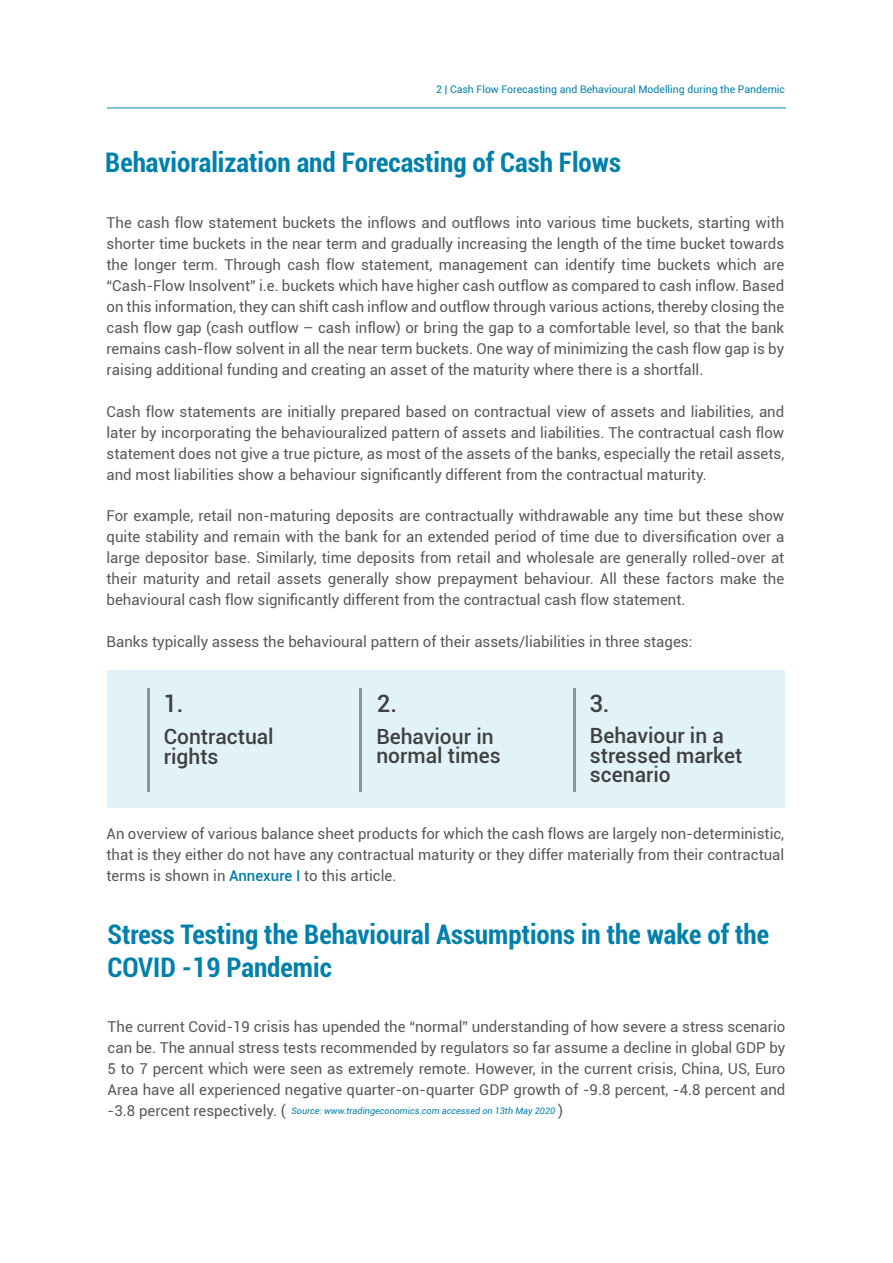
<style>
.page{position:relative;width:893px;height:1263px;background:#fff}
.page>*{position:absolute;margin:0;border:0;box-sizing:border-box;transform-origin:0 0}
.t1{font:700 condensed 27px/33px "Roboto";color:#0180ab}
.t2{font:500 24px "Roboto";color:#404041}
.t3{font:500 21px/19.5px "Roboto";color:#404041}
.t4{font:15px/21px "Roboto";color:#59595c;text-align:justify}
.t5{font:10.5px "Roboto";color:#0180ab}
.t6{font:italic 9px "Roboto";color:#0180ab}
.s1{font-weight:500;color:#0180ab}
</style>
<div class="page">
<hr style="left:107px;top:108px;width:679px;height:1px;background:#0080ac">
<div style="left:107px;top:670px;width:677px;height:137px;background:#e1f3f8"></div>
<hr style="left:147px;top:688px;width:3px;height:104px;background:#929497">
<hr style="left:359px;top:688px;width:2px;height:104px;background:#929497">
<hr style="left:573px;top:688px;width:3px;height:104px;background:#929497">
<p class="t5" style="left:436px;top:82px;width:350px">2 | Cash Flow Forecasting and Behavioural Modelling during the Pandemic</p>
<h1 class="t1" style="left:105px;top:145px;width:517px">Behavioralization and Forecasting of Cash Flows</h1>
<p class="t4" style="left:107px;top:212px;width:679px">The cash flow statement buckets the inflows and outflows into various time buckets, starting with shorter time buckets in the near term and gradually increasing the length of the time bucket towards the longer term. Through cash flow statement, management can identify time buckets which are “Cash-Flow Insolvent” i.e. buckets which have higher cash outflow as compared to cash inflow. Based on this information, they can shift cash inflow and outflow through various actions, thereby closing the cash flow gap (cash outflow – cash inflow) or bring the gap to a comfortable level, so that the bank remains cash-flow solvent in all the near term buckets. One way of minimizing the cash flow gap is by raising additional funding and creating an asset of the maturity where there is a shortfall.</p>
<p class="t4" style="left:107px;top:401px;width:679px">Cash flow statements are initially prepared based on contractual view of assets and liabilities, and later by incorporating the behaviouralized pattern of assets and liabilities. The contractual cash flow statement does not give a true picture, as most of the assets of the banks, especially the retail assets, and most liabilities show a behaviour significantly different from the contractual maturity.</p>
<p class="t4" style="left:107px;top:505px;width:679px">For example, retail non-maturing deposits are contractually withdrawable any time but these show quite stability and remain with the bank for an extended period of time due to diversification over a large depositor base. Similarly, time deposits from retail and wholesale are generally rolled-over at their maturity and retail assets generally show prepayment behaviour. All these factors make the behavioural cash flow significantly different from the contractual cash flow statement.</p>
<p class="t4" style="left:107px;top:631px;width:587px">Banks typically assess the behavioural pattern of their assets/liabilities in three stages:</p>
<h2 class="t2" style="left:163px;top:687px;width:22px">1.</h2>
<h2 class="t2" style="left:377px;top:687px;width:22px">2.</h2>
<h2 class="t2" style="left:589px;top:687px;width:22px">3.</h2>
<h3 class="t3" style="left:164px;top:726px;width:111px">Contractual rights</h3>
<h3 class="t3" style="left:376px;top:726px;width:126px">Behaviour in normal times</h3>
<h3 class="t3" style="left:590px;top:725px;width:154px">Behaviour in a stressed market scenario</h3>
<p class="t4" style="left:107px;top:823px;width:679px">An overview of various balance sheet products for which the cash flows are largely non-deterministic, that is they either do not have any contractual maturity or they differ materially from their contractual terms is shown in <span class="s1">Annexure I</span> to this article.</p>
<h1 class="t1" style="left:107px;top:916px;width:663px">Stress Testing the Behavioural Assumptions in the wake of the<br>COVID -19 Pandemic</h1>
<p class="t4" style="left:108px;top:1015px;width:679px">The current Covid-19 crisis has upended the “normal” understanding of how severe a stress scenario can be. The annual stress tests recommended by regulators so far assume a decline in global GDP by 5 to 7 percent which were seen as extremely remote. However, in the current crisis, China, US, Euro Area have all experienced negative quarter-on-quarter GDP growth of -9.8 percent, -4.8 percent and -3.8 percent respectively. (</p>
<p class="t4" style="left:558px;top:1099px;width:7px">)</p>
<p class="t6" style="left:291px;top:1105px;width:265px">Source: www.tradingeconomics.com accessed on 13th May 2020</p>
</div>
